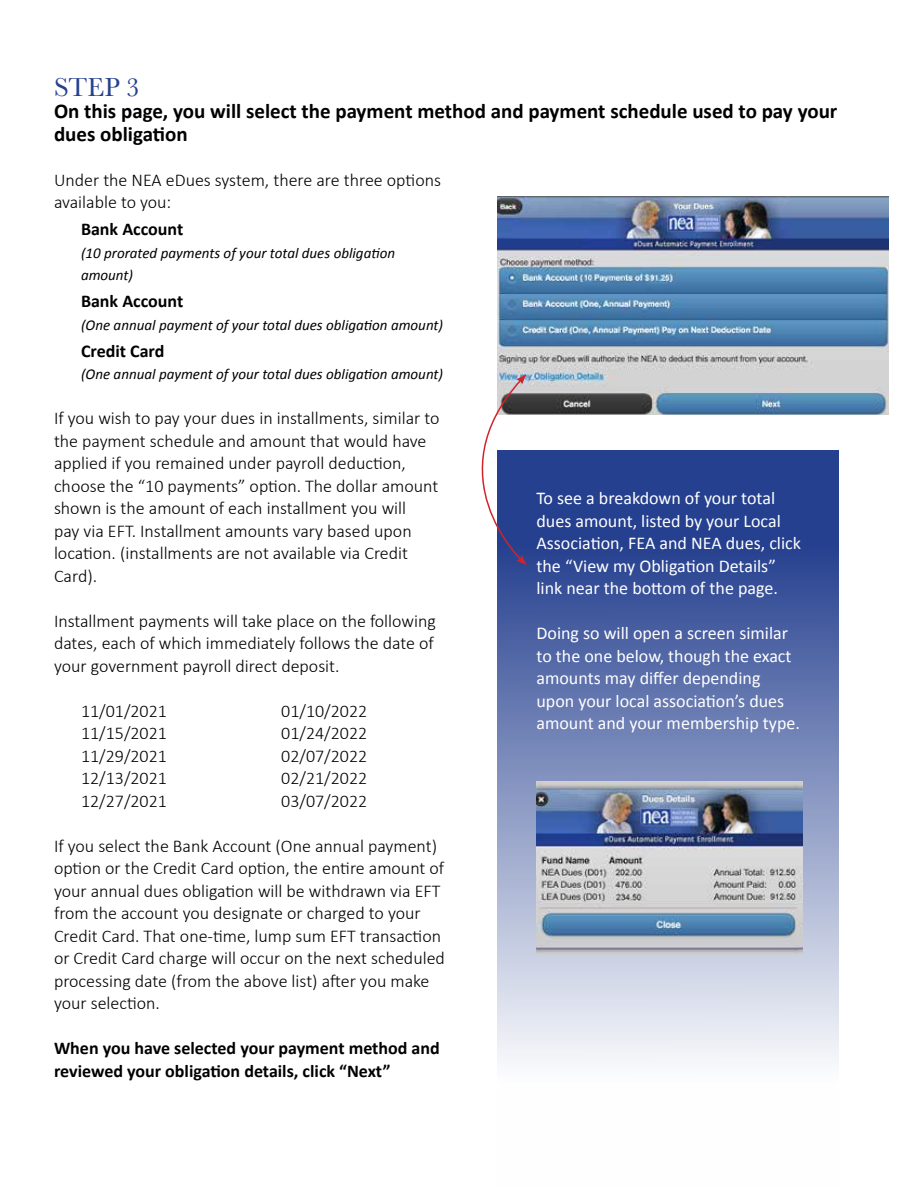
<style>
.page{position:relative;width:918px;height:1188px;background:#fff}
.page>*{position:absolute;margin:0;border:0;box-sizing:border-box;transform-origin:0 0}
.t1{font:27px "Baskerville";color:#25408f}
.t2{font:700 21px/22.5px "Calibri";color:#000}
.t3{font:300 18px/22.5px "Calibri";color:#000}
.t4{font:18px/22.5px "Calibri";color:#fff}
.t5{font:700 18px/22.5px "Calibri";color:#000}
.t6{font:italic 15px/22.5px "Calibri";color:#000}
</style>
<div class="page">
<svg style="left:497px;top:450px;width:342px;height:612px;background:#7284b6"></svg>
<img style="left:497px;top:197px;width:392px;height:218px">
<svg style="left:481px;top:374px;width:46px;height:191px"></svg>
<img style="left:536px;top:782px;width:267px;height:172px">
<h1 class="t1" style="left:54px;top:70px;width:87px">STEP 3</h1>
<p class="t2" style="left:54px;top:100px;width:785px">On this page, you will select the payment method and payment schedule used to pay your dues obligation</p>
<p class="t3" style="left:54px;top:167px;width:389px">Under the NEA eDues system, there are three options available to you:</p>
<p class="t5" style="left:81px;top:218px;width:104px">Bank Account</p>
<p class="t6" style="left:81px;top:241px;width:316px">(10 prorated payments of your total dues obligation amount)</p>
<p class="t5" style="left:81px;top:290px;width:104px">Bank Account</p>
<p class="t6" style="left:81px;top:313px;width:364px">(One annual payment of your total dues obligation amount)</p>
<p class="t5" style="left:81px;top:339px;width:85px">Credit Card</p>
<p class="t6" style="left:81px;top:362px;width:364px">(One annual payment of your total dues obligation amount)</p>
<p class="t3" style="left:54px;top:406px;width:387px">If you wish to pay your dues in installments, similar to the payment schedule and amount that would have applied if you remained under payroll deduction, choose the “10 payments” option. The dollar amount shown is the amount of each installment you will<br>pay via EFT. Installment amounts vary based upon location. (installments are not available via Credit Card).</p>
<p class="t3" style="left:54px;top:608px;width:383px;text-align:justify">Installment payments will take place on the following dates, each of which immediately follows the date of your government payroll direct deposit.</p>
<p class="t3" style="left:81px;top:698px;width:88px;text-align:justify">11/01/2021<br>11/15/2021<br>11/29/2021<br>12/13/2021<br>12/27/2021</p>
<p class="t3" style="left:281px;top:698px;width:88px;text-align:justify">01/10/2022<br>01/24/2022<br>02/07/2022<br>02/21/2022<br>03/07/2022</p>
<p class="t3" style="left:54px;top:833px;width:392px">If you select the Bank Account (One annual payment) option or the Credit Card option, the entire amount of your annual dues obligation will be withdrawn via EFT from the account you designate or charged to your Credit Card. That one-time, lump sum EFT transaction or Credit Card charge will occur on the next scheduled processing date (from the above list) after you make your selection.</p>
<p class="t5" style="left:54px;top:1037px;width:387px">When you have selected your payment method and reviewed your obligation details, click “Next”</p>
<p class="t4" style="left:536px;top:487px;width:266px">To see a breakdown of your total dues amount, listed by your Local Association, FEA and NEA dues, click the “View my Obligation Details” link near the bottom of the page.</p>
<p class="t4" style="left:536px;top:622px;width:265px">Doing so will open a screen similar to the one below, though the exact amounts may differ depending upon your local association’s dues amount and your membership type.</p>
</div>
